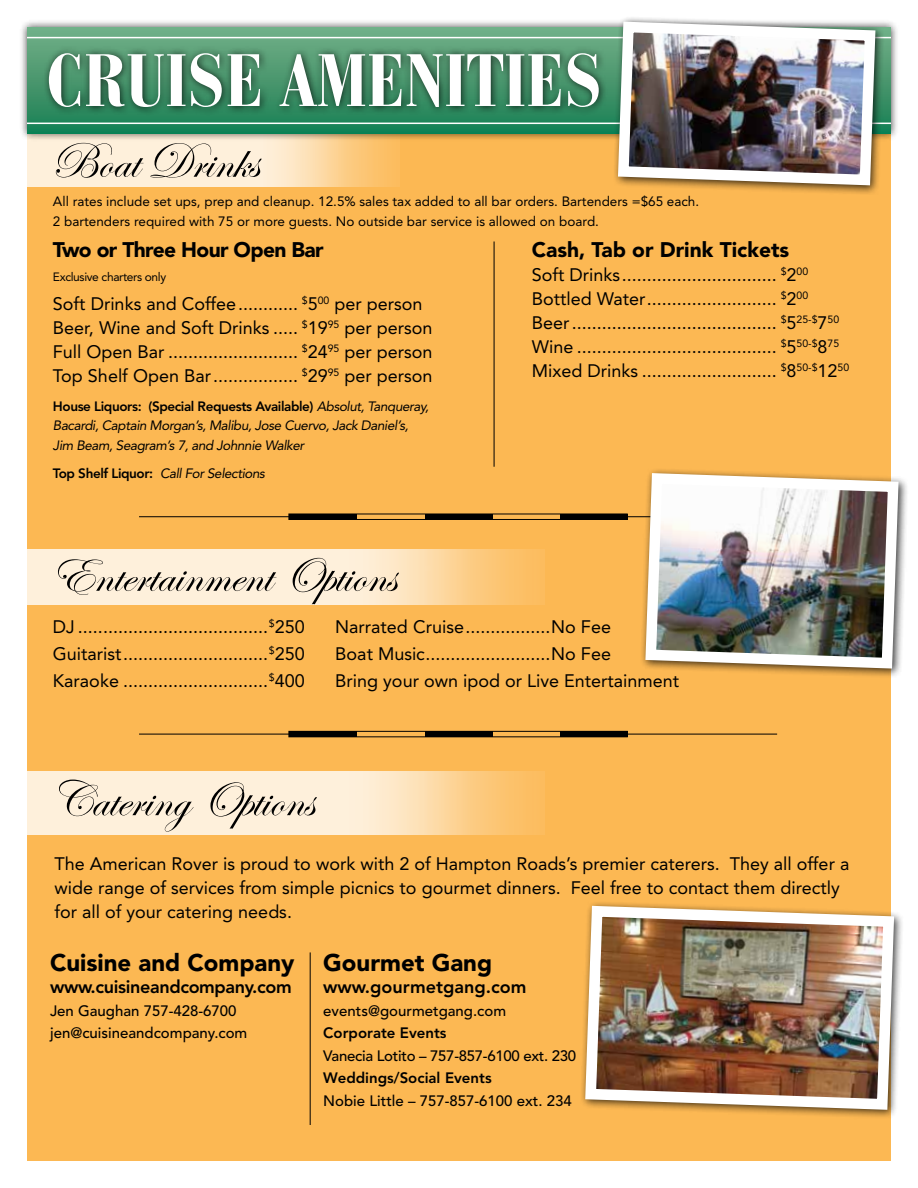
<style>
.page{position:relative;width:918px;height:1188px;background:#fff}
.page>*{position:absolute;margin:0;border:0;box-sizing:border-box;transform-origin:0 0}
.t1{font:700 condensed 73.5px "Bauer Bodoni";color:#fff}
.t2{font:51px "Edwardian Script ITC";color:#000}
.t3{font:900 24px "Avenir LT Std";color:#000}
.t4{font:900 21px "Avenir LT Std";color:#000}
.t5{font:900 21px "Avenir LT Std";letter-spacing:-.03em;color:#000}
.t6{font:18px/24px "Avenir LT Std";color:#000}
.t7{font:800 18px "Avenir LT Std";letter-spacing:-.02em;color:#000}
.t8{font:800 18px "Avenir LT Std";color:#000}
.t9{font:500 15px/22.5px "Avenir LT Std";color:#000}
.t10{font:800 15px "Avenir LT Std";color:#000}
.t11{font:500 15px "Avenir LT Std";letter-spacing:-.02em;color:#000}
.t12{font:italic 13.5px/19.5px "Avenir LT Std";letter-spacing:-.03em;color:#000}
.t13{font:13.5px/19.5px "Avenir LT Std";color:#000}
.t14{font:12px "Avenir LT Std";letter-spacing:-.03em;color:#000}
.s1{font-weight:800;font-style:normal}
</style>
<div class="page">
<div style="left:27px;top:27px;width:864px;height:1134px;background:#fcb853"></div>
<img style="left:27px;top:141px;width:373px;height:46px">
<div style="left:19px;top:19px;width:880px;height:122px;background:#000;opacity:.75"></div>
<div style="left:27px;top:27px;width:864px;height:106px;background:linear-gradient(to bottom,#76af88,#198055)"></div>
<hr style="left:27px;top:37px;width:864px;height:1px;background:#fff">
<hr style="left:27px;top:123px;width:864px;height:1px;background:#fff">
<div style="left:42px;top:46px;width:566px;height:70px;background:#000;opacity:.75"></div>
<img style="left:27px;top:550px;width:518px;height:55px">
<img style="left:27px;top:771px;width:518px;height:63px">
<hr style="left:494px;top:242px;width:1px;height:225px;background:#000">
<hr style="left:310px;top:952px;width:1px;height:173px;background:#000">
<div style="left:289px;top:514px;width:338px;height:6px;border:1px solid #000"></div>
<div style="left:289px;top:514px;width:68px;height:6px;background:#000"></div>
<div style="left:425px;top:514px;width:67px;height:6px;background:#000"></div>
<div style="left:560px;top:514px;width:67px;height:6px;background:#000"></div>
<hr style="left:568px;top:516px;width:209px;height:1px;background:#000">
<hr style="left:139px;top:516px;width:195px;height:1px;background:#000">
<div style="left:289px;top:731px;width:338px;height:6px;border:1px solid #000"></div>
<div style="left:289px;top:731px;width:68px;height:6px;background:#000"></div>
<div style="left:425px;top:731px;width:67px;height:6px;background:#000"></div>
<div style="left:560px;top:731px;width:67px;height:6px;background:#000"></div>
<hr style="left:568px;top:734px;width:209px;height:1px;background:#000">
<hr style="left:139px;top:734px;width:195px;height:1px;background:#000">
<div style="left:612px;top:16px;width:274px;height:179px;background:#000;opacity:.75"></div>
<img style="left:613px;top:16px;width:268px;height:175px">
<div style="left:640px;top:468px;width:269px;height:211px;background:#000;opacity:.75"></div>
<img style="left:640px;top:468px;width:264px;height:206px">
<div style="left:579px;top:900px;width:325px;height:220px;background:#000;opacity:.75"></div>
<img style="left:580px;top:900px;width:320px;height:215px">
<h1 class="t1" style="left:46px;top:38px;width:558px">CRUISE AMENITIES</h1>
<h2 class="t2" style="left:50px;top:133px;width:210px">Boat Drinks</h2>
<p class="t13" style="left:53px;top:192px;width:648px">All rates include set ups, prep and cleanup. 12.5% sales tax added to all bar orders. Bartenders =$65 each.<br>2 bartenders required with 75 or more guests. No outside bar service is allowed on board.</p>
<p class="t5" style="left:53px;top:237px;width:272px">Two or Three Hour Open Bar</p>
<p class="t14" style="left:53px;top:270px;width:115px">Exclusive charters only</p>
<p class="t6" style="left:53px;top:292px;width:381px">Soft Drinks and Coffee............ <sup>$</sup>5<sup>00</sup> per person Beer, Wine and Soft Drinks ..... <sup>$</sup>19<sup>95</sup> per person Full Open Bar .......................... <sup>$</sup>24<sup>95</sup> per person Top Shelf Open Bar................. <sup>$</sup>29<sup>95</sup> per person</p>
<p class="t12" style="left:53px;top:396px;width:378px"><span class="s1">House Liquors: (Special Requests Available)</span> Absolut, Tanqueray,<br>Bacardi, Captain Morgan’s, Malibu, Jose Cuervo, Jack Daniel’s,<br>Jim Beam, Seagram’s 7, and Johnnie Walker</p>
<p class="t12" style="left:53px;top:464px;width:214px"><span class="s1">Top Shelf Liquor:</span> Call For Selections</p>
<p class="t4" style="left:532px;top:237px;width:259px">Cash, Tab or Drink Tickets</p>
<p class="t6" style="left:532px;top:263px;width:319px">Soft Drinks............................... <sup>$</sup>2<sup>00<br></sup>Bottled Water.......................... <sup>$</sup>2<sup>00<br></sup>Beer......................................... <sup>$</sup>5<sup>25-$</sup>7<sup>50<br></sup>Wine ........................................ <sup>$</sup>5<sup>50-$</sup>8<sup>75<br></sup>Mixed Drinks ........................... <sup>$</sup>8<sup>50-$</sup>12<sup>50</sup></p>
<h2 class="t2" style="left:50px;top:547px;width:347px">Entertainment Options</h2>
<p class="t6" style="left:53px;top:613px;width:253px;line-height:27px;text-align:justify">DJ ......................................<sup>$</sup>250<br>Guitarist.............................<sup>$</sup>250<br>Karaoke .............................<sup>$</sup>400</p>
<p class="t6" style="left:335px;top:613px;width:345px;line-height:27px">Narrated Cruise.................No Fee<br>Boat Music.........................No Fee<br>Bring your own ipod or Live Entertainment</p>
<h2 class="t2" style="left:50px;top:772px;width:265px">Catering Options</h2>
<p class="t6" style="left:55px;top:852px;width:796px">The American Rover is proud to work with 2 of Hampton Roads’s premier caterers. They all offer a wide range of services from simple picnics to gourmet dinners. Feel free to contact them directly for all of your catering needs.</p>
<h3 class="t3" style="left:50px;top:948px;width:246px">Cuisine and Company</h3>
<p class="t7" style="left:50px;top:976px;width:243px">www.cuisineandcompany.com</p>
<p class="t9" style="left:50px;top:1000px;width:199px">Jen Gaughan 757-428-6700 jen@cuisineandcompany.com</p>
<h3 class="t3" style="left:323px;top:948px;width:170px">Gourmet Gang</h3>
<p class="t8" style="left:323px;top:976px;width:205px">www.gourmetgang.com</p>
<p class="t9" style="left:323px;top:1000px;width:184px">events@gourmetgang.com</p>
<p class="t10" style="left:323px;top:1024px;width:125px">Corporate Events</p>
<p class="t11" style="left:323px;top:1047px;width:255px">Vanecia Lotito – 757-857-6100 ext. 230</p>
<p class="t10" style="left:323px;top:1069px;width:170px">Weddings/Social Events</p>
<p class="t9" style="left:323px;top:1090px;width:250px">Nobie Little – 757-857-6100 ext. 234</p>
</div>
